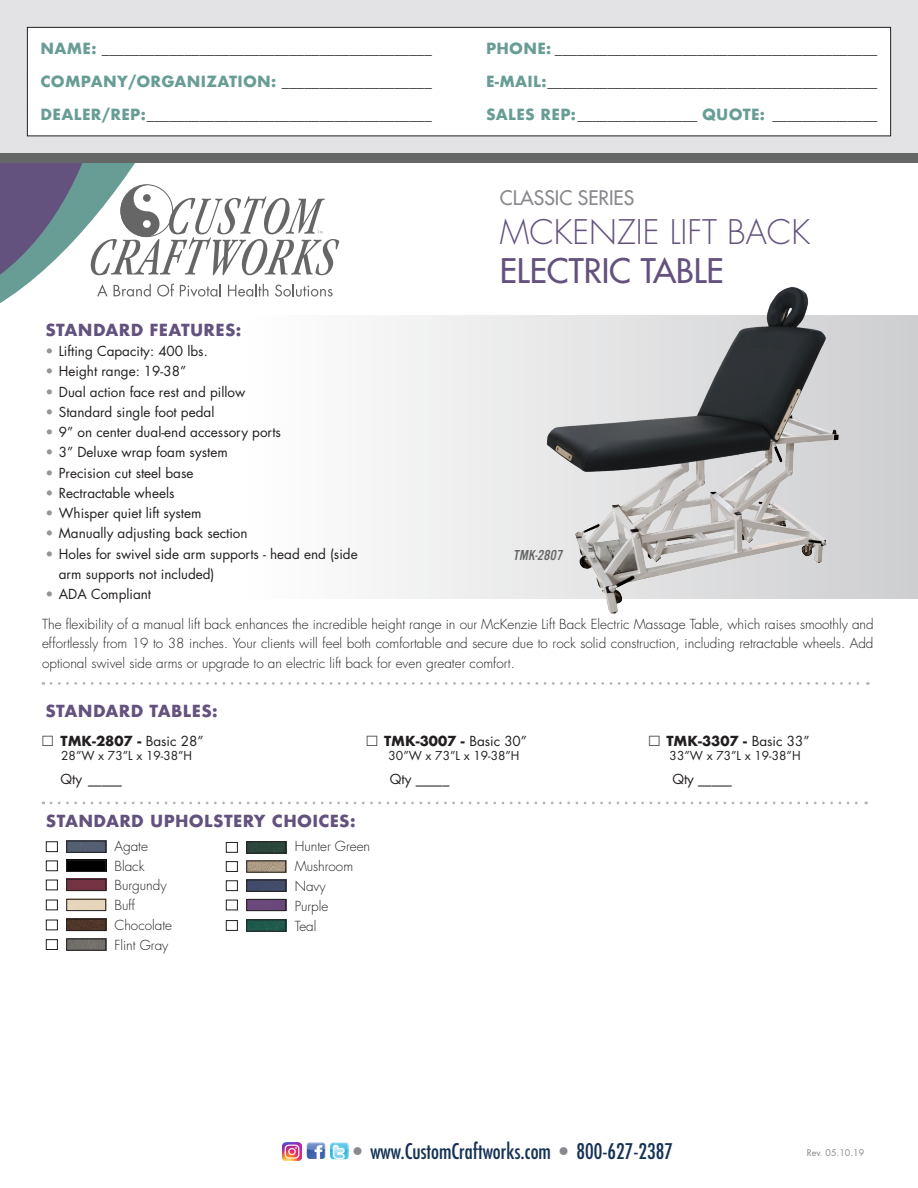
<style>
.page{position:relative;width:918px;height:1188px;background:#fff}
.page>*{position:absolute;margin:0;border:0;box-sizing:border-box;transform-origin:0 0}
.t1{font:300 33px "Futura";color:#63517e}
.t2{font:33px "Futura";color:#63517e}
.t3{font:condensed 21px "Futura";color:#153256}
.t4{font:19.5px "Futura";color:#88898e}
.t5{font:700 16.2px "Futura";letter-spacing:.02em;color:#63517e}
.t6{font:700 15px "Minion Pro";color:#231f20}
.t7{font:700 15px "Futura";letter-spacing:.02em;color:#689d95}
.t8{font:italic 15px "Alternate Got No 3 D";color:#656666}
.Table_Specs_Text{font:300 13.5px/19.5px "Futura";color:#231f20;text-align:justify}
.t9{font:13.5px/20.2px "Futura";color:#231f20}
.t10{font:700 13.5px "Futura";color:#231f20}
.t11{font:12px "Futura";color:#231f20}
.t12{font:9px "Futura";color:#88898e}
.s1{font-family:"Futura";color:#689d95}
.s2{font-family:"Minion Pro";color:#231f20}
.s3{color:#939598}
.s4{font-weight:400}
.s5{color:#88898e}
</style>
<div class="page">
<svg style="left:0;top:162px;width:339px;height:141px"></svg>
<div style="left:120px;top:184px;width:53px;height:53px;border:1px solid #666;border-radius:50%"></div>
<div style="left:0;top:0;width:918px;height:154px;background:#e3e2e4"></div>
<div style="left:27px;top:27px;width:864px;height:109px;background:#fff"></div>
<div style="left:27px;top:27px;width:864px;height:109px;border:1px solid #231f20"></div>
<div style="left:0;top:153px;width:918px;height:9px;background:#656666"></div>
<svg style="left:383px;top:315px;width:535px;height:284px;fill:#eeeeef"></svg>
<svg style="left:51px;top:802px;width:816px;height:2px"></svg>
<img style="left:307px;top:1142px;width:18px;height:17px">
<img style="left:330px;top:1142px;width:19px;height:17px">
<img style="left:283px;top:1142px;width:18px;height:19px">
<svg style="left:51px;top:682px;width:817px;height:3px"></svg>
<img style="left:68px;top:843px;width:36px;height:8px">
<div style="left:66px;top:841px;width:40px;height:12px;border:1px solid #231f20"></div>
<img style="left:68px;top:862px;width:36px;height:8px">
<div style="left:66px;top:860px;width:40px;height:12px;border:1px solid #231f20"></div>
<img style="left:68px;top:881px;width:36px;height:8px">
<div style="left:66px;top:879px;width:40px;height:12px;border:1px solid #231f20"></div>
<div style="left:66px;top:899px;width:40px;height:12px;border:1px solid #231f20"></div>
<img style="left:68px;top:921px;width:36px;height:8px">
<div style="left:66px;top:919px;width:40px;height:12px;border:1px solid #231f20"></div>
<div style="left:46px;top:841px;width:12px;height:11px;border:1px solid #231f20"></div>
<div style="left:46px;top:861px;width:12px;height:10px;border:1px solid #231f20"></div>
<div style="left:46px;top:880px;width:12px;height:10px;border:1px solid #231f20"></div>
<div style="left:46px;top:900px;width:12px;height:10px;border:1px solid #231f20"></div>
<div style="left:46px;top:920px;width:12px;height:10px;border:1px solid #231f20"></div>
<img style="left:248px;top:863px;width:36px;height:8px">
<div style="left:246px;top:861px;width:40px;height:12px;border:1px solid #231f20"></div>
<img style="left:248px;top:843px;width:36px;height:8px">
<div style="left:246px;top:841px;width:40px;height:12px;border:1px solid #231f20"></div>
<img style="left:248px;top:882px;width:36px;height:8px">
<div style="left:246px;top:880px;width:40px;height:12px;border:1px solid #231f20"></div>
<img style="left:248px;top:922px;width:36px;height:7px">
<div style="left:246px;top:920px;width:40px;height:11px;border:1px solid #231f20"></div>
<img style="left:248px;top:901px;width:36px;height:8px">
<div style="left:246px;top:899px;width:40px;height:12px;border:1px solid #231f20"></div>
<div style="left:226px;top:861px;width:12px;height:11px;border:1px solid #231f20"></div>
<div style="left:226px;top:842px;width:12px;height:11px;border:1px solid #231f20"></div>
<div style="left:226px;top:880px;width:12px;height:11px;border:1px solid #231f20"></div>
<div style="left:226px;top:920px;width:12px;height:11px;border:1px solid #231f20"></div>
<div style="left:226px;top:900px;width:12px;height:10px;border:1px solid #231f20"></div>
<img style="left:68px;top:941px;width:36px;height:8px">
<div style="left:66px;top:939px;width:40px;height:12px;border:1px solid #231f20"></div>
<div style="left:46px;top:939px;width:12px;height:11px;border:1px solid #231f20"></div>
<img style="left:513px;top:286px;width:346px;height:328px">
<p class="t6" style="left:40px;top:39px;width:393px"><span class="s1">NAME:</span> ____________________________________________</p>
<p class="t7" style="left:40px;top:71px;width:393px">COMPANY/ORGANIZATION: <span class="s2">____________________</span></p>
<p class="t6" style="left:40px;top:105px;width:393px"><span class="s1">DEALER/REP:</span>______________________________________</p>
<p class="t5" style="left:45px;top:318px;width:197px">STANDARD FEATURES:</p>
<p class="t9" style="left:45px;top:341px;width:164px"><span class="s3">•</span> Lifting Capacity: 400 lbs.</p>
<p class="t9" style="left:45px;top:361px;width:142px"><span class="s3">•</span> Height range: 19-38”</p>
<p class="t9" style="left:45px;top:381px;width:202px"><span class="s3">•</span> Dual action face rest and pillow</p>
<p class="t9" style="left:45px;top:402px;width:171px"><span class="s3">•</span> Standard single foot pedal</p>
<p class="t9" style="left:45px;top:422px;width:237px"><span class="s3">•</span> 9” on center dual-end accessory ports</p>
<p class="t9" style="left:45px;top:442px;width:184px"><span class="s3">•</span> 3” Deluxe wrap foam system</p>
<p class="t9" style="left:45px;top:462px;width:150px"><span class="s3">•</span> Precision cut steel base</p>
<p class="t9" style="left:45px;top:483px;width:131px"><span class="s3">•</span> Rectractable wheels</p>
<p class="t9" style="left:45px;top:503px;width:158px"><span class="s3">•</span> Whisper quiet lift system</p>
<p class="t9" style="left:45px;top:523px;width:204px"><span class="s3">•</span> Manually adjusting back section</p>
<p class="t9" style="left:59px;top:543px;width:300px;text-indent:-14px"><span class="s3">•</span> Holes for swivel side arm supports - head end (side arm supports not included)</p>
<p class="t9" style="left:45px;top:584px;width:107px"><span class="s3">•</span> ADA Compliant</p>
<p class="t6" style="left:486px;top:39px;width:393px"><span class="s1">PHONE:</span> ___________________________________________</p>
<p class="t6" style="left:486px;top:72px;width:393px"><span class="s1">E-MAIL:</span>____________________________________________</p>
<p class="t6" style="left:486px;top:105px;width:393px"><span class="s1">SALES REP:</span>________________ <span class="s1">QUOTE:</span> ______________</p>
<p class="t4" style="left:500px;top:185px;width:136px">CLASSIC SERIES</p>
<p class="t1" style="left:500px;top:211px;width:312px">MCKENZIE LIFT BACK</p>
<p class="t2" style="left:500px;top:250px;width:226px">ELECTRIC TABLE</p>
<p class="t8" style="left:513px;top:548px;width:53px">TMK-2807</p>
<p class="Table_Specs_Text" style="left:42px;top:614px;width:833px">The flexibility of a manual lift back enhances the incredible height range in our McKenzie Lift Back Electric Massage Table, which raises smoothly and effortlessly from 19 to 38 inches. Your clients will feel both comfortable and secure due to rock solid construction, including retractable wheels. Add optional swivel side arms or upgrade to an electric lift back for even greater comfort.</p>
<p class="t5" style="left:45px;top:700px;width:174px">STANDARD TABLES:</p>
<p class="t10" style="left:41px;top:731px;width:164px">□ TMK-2807 - <span class="s4">Basic 28”</span></p>
<p class="t10" style="left:365px;top:731px;width:164px">□ TMK-3007 - <span class="s4">Basic 30”</span></p>
<p class="t10" style="left:647px;top:731px;width:164px">□ TMK-3307 - <span class="s4">Basic 33”</span></p>
<p class="t11" style="left:61px;top:747px;width:132px">28”W x 73”L x 19-38”H</p>
<p class="t11" style="left:389px;top:747px;width:132px">30”W x 73”L x 19-38”H</p>
<p class="t11" style="left:670px;top:747px;width:132px">33”W x 73”L x 19-38”H</p>
<p class="t9" style="left:60px;top:769px;width:63px">Qty _____</p>
<p class="t9" style="left:390px;top:769px;width:61px">Qty _____</p>
<p class="t9" style="left:672px;top:769px;width:61px">Qty _____</p>
<p class="t5" style="left:46px;top:809px;width:311px">STANDARD UPHOLSTERY CHOICES:</p>
<p class="Table_Specs_Text" style="left:114px;top:836px;width:35px">Agate</p>
<p class="Table_Specs_Text" style="left:114px;top:856px;width:32px">Black</p>
<p class="Table_Specs_Text" style="left:114px;top:876px;width:54px">Burgundy</p>
<p class="Table_Specs_Text" style="left:114px;top:896px;width:22px">Buff</p>
<p class="Table_Specs_Text" style="left:114px;top:916px;width:59px">Chocolate</p>
<p class="Table_Specs_Text" style="left:114px;top:936px;width:56px">Flint Gray</p>
<p class="Table_Specs_Text" style="left:295px;top:837px;width:77px">Hunter Green</p>
<p class="Table_Specs_Text" style="left:295px;top:857px;width:60px">Mushroom</p>
<p class="Table_Specs_Text" style="left:295px;top:876px;width:32px">Navy</p>
<p class="Table_Specs_Text" style="left:295px;top:896px;width:35px">Purple</p>
<p class="Table_Specs_Text" style="left:295px;top:916px;width:23px">Teal</p>
<p class="t3" style="left:353px;top:1138px;width:321px"><span class="s5">•</span> www.CustomCraftworks.com <span class="s5">•</span> 800-627-2387</p>
<p class="t12" style="left:807px;top:1147px;width:59px">Rev. 05.10.19</p>
</div>
